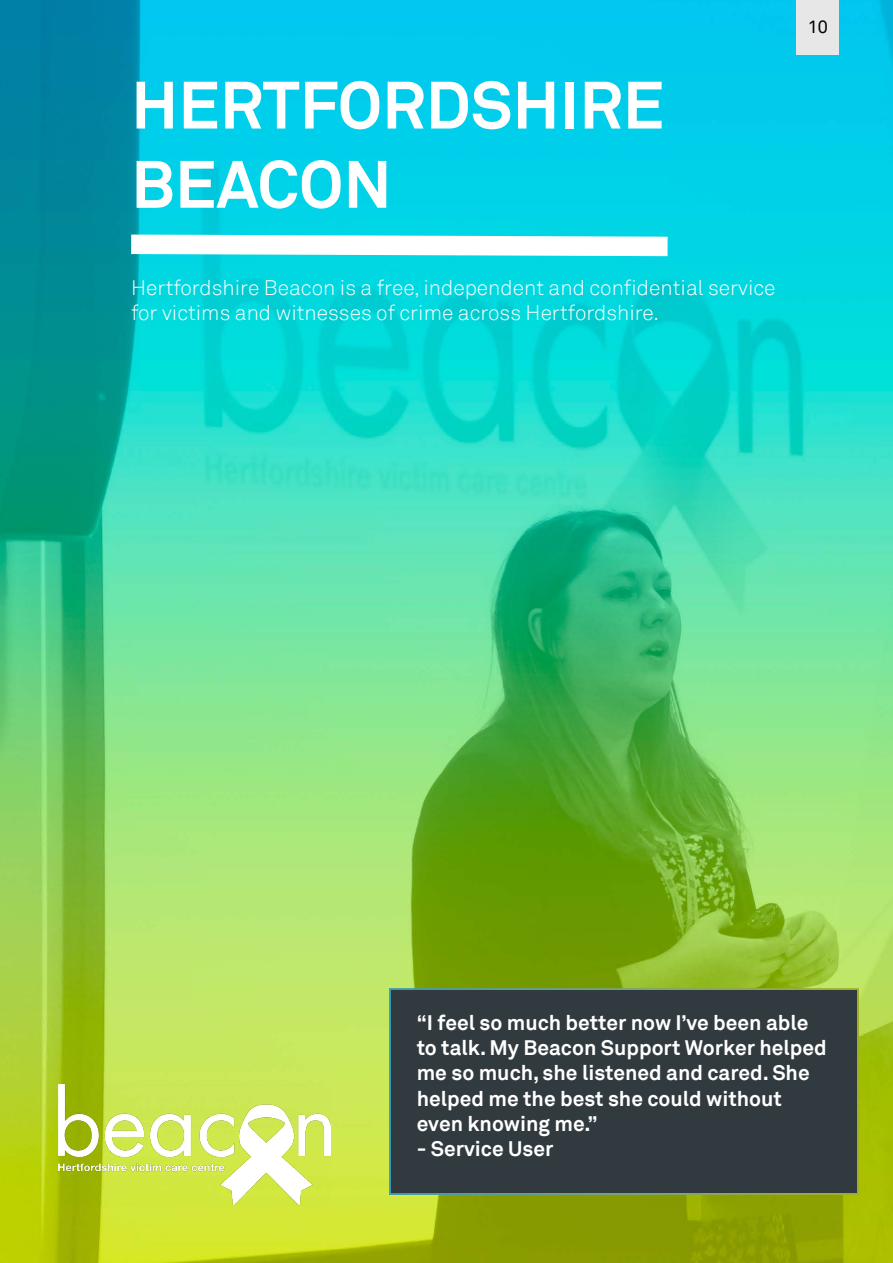
<style>
.page{position:relative;width:893px;height:1263px;background:#fff}
.page>*{position:absolute;margin:0;border:0;box-sizing:border-box;transform-origin:0 0}
.t1{font:700 66px/79.2px "Akkurat";color:#fff}
.t2{font:700 21px/25.2px "Akkurat";color:#fff}
.t3{font:300 21px/25.2px "Akkurat";color:#fff}
.t4{font:18px "Akkurat";color:#000}
</style>
<div class="page">
<img style="left:0;top:0;width:893px;height:1263px">
<svg style="left:112px;top:225px;width:575px;height:41px"></svg>
<img style="left:58px;top:1084px;width:272px;height:121px">
<div style="left:797px;top:0;width:42px;height:54px;background:#e7e7e7"></div>
<div style="left:389px;top:988px;width:470px;height:207px;background:#313a3f"></div>
<h1 class="t1" style="left:131px;top:66px;width:535px">HERTFORDSHIRE<br>BEACON</h1>
<p class="t3" style="left:131px;top:275px;width:646px">Hertfordshire Beacon is a free, independent and confidential service for victims and witnesses of crime across Hertfordshire.</p>
<p class="t4" style="left:808px;top:16px;width:22px">10</p>
<p class="t2" style="left:417px;top:1010px;width:412px">“I feel so much better now I’ve been able to talk. My Beacon Support Worker helped me so much, she listened and cared. She helped me the best she could without even knowing me.”</p>
<p class="t2" style="left:417px;top:1136px;width:138px">- Service User</p>
</div>
